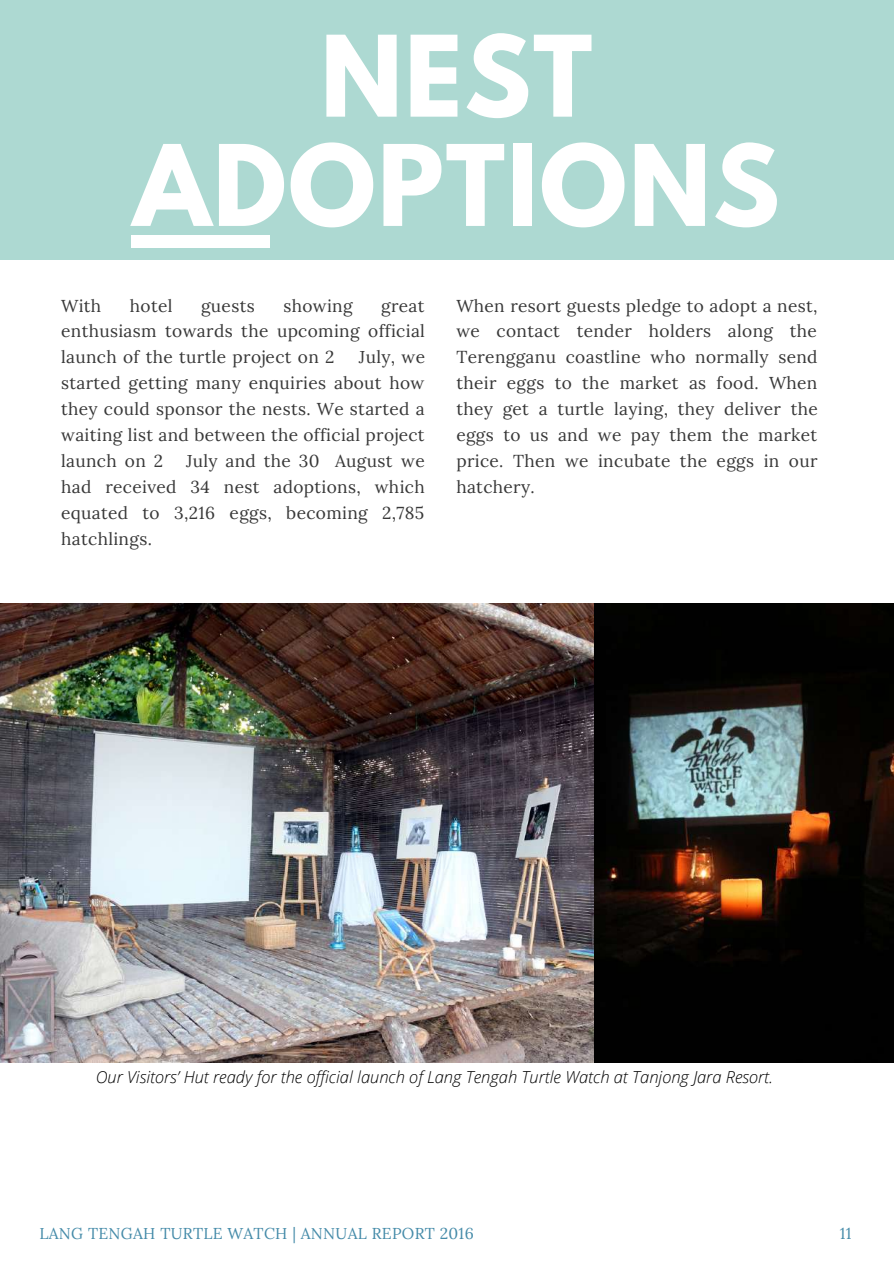
<style>
.page{position:relative;width:894px;height:1264px;background:#fff}
.page>*{position:absolute;margin:0;border:0;box-sizing:border-box;transform-origin:0 0}
.t1{font:700 99.3px/109.2px "League Spartan";letter-spacing:.02em;color:#fff;text-align:center}
.t2{font:17.25px/26px "Lora";letter-spacing:.02em;color:#383838;text-align:justify}
.t3{font:italic 300 16.5px "Open Sans";color:#000}
.t4{font:15.75px "Lora";letter-spacing:.02em;color:#458ba9}
</style>
<div class="page">
<div style="left:0;top:0;width:893px;height:259px;background:#add9d2"></div>
<div style="left:131px;top:235px;width:139px;height:12px;background:#fff"></div>
<img style="left:0;top:603px;width:594px;height:459px">
<img style="left:594px;top:603px;width:299px;height:459px">
<h1 class="t1" style="left:133px;top:35px;width:648px">NEST<br>ADOPTIONS</h1>
<p class="t2" style="left:61px;top:292px;width:42px">With</p>
<p class="t2" style="left:130px;top:292px;width:44px">hotel</p>
<p class="t2" style="left:201px;top:292px;width:55px">guests</p>
<p class="t2" style="left:283px;top:292px;width:71px">showing</p>
<p class="t2" style="left:61px;top:292px;width:365px;text-indent:320px">great enthusiasm towards the upcoming official launch of the turtle project on 2</p>
<p class="t2" style="left:61px;top:344px;width:365px;text-indent:297px">July, we started getting many enquiries about how they could sponsor the nests. We started a waiting list and between the official project launch on 2</p>
<p class="t2" style="left:61px;top:448px;width:365px;text-indent:125px">July and the 30 August we had received 34 nest adoptions, which equated to 3,216 eggs, becoming 2,785 hatchlings.</p>
<p class="t2" style="left:456px;top:292px;width:363px">When resort guests pledge to adopt a nest, we contact tender holders along the Terengganu coastline who normally send their eggs to the market as food. When they get a turtle laying, they deliver the eggs to us and we pay them the market price. Then we incubate the eggs in our hatchery.</p>
<p class="t3" style="left:96px;top:1065px;width:678px">Our Visitors’ Hut ready for the official launch of Lang Tengah Turtle Watch at Tanjong Jara Resort.</p>
<p class="t4" style="left:39px;top:1222px;width:436px">LANG TENGAH TURTLE WATCH | ANNUAL REPORT 2016</p>
<p class="t4" style="left:839px;top:1222px;width:13px">11</p>
</div>
